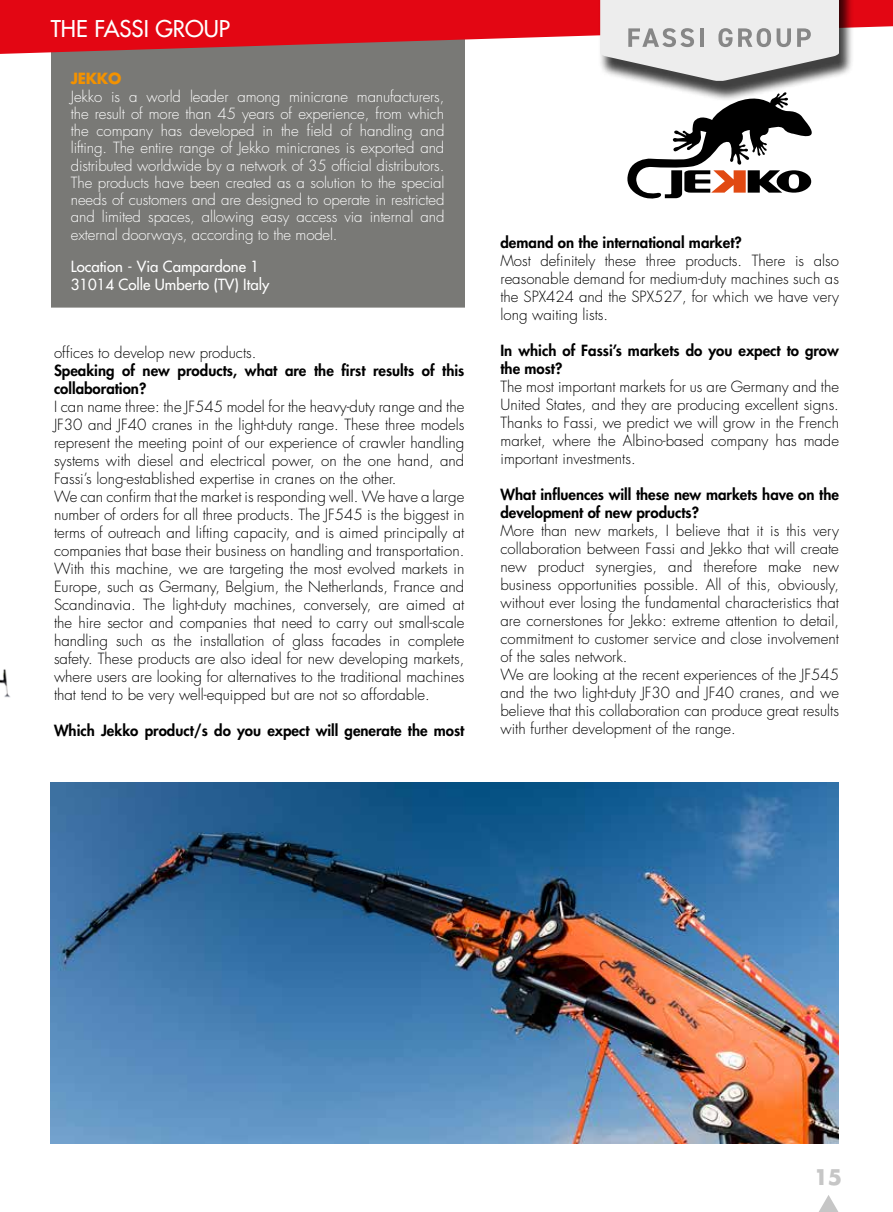
<style>
.page{position:relative;width:893px;height:1212px;background:#fff}
.page>*{position:absolute;margin:0;border:0;box-sizing:border-box;transform-origin:0 0}
.t1{font:500 22.5px "Futura Std";color:#fff}
.t2{font:700 21px "Futura Std";color:#c6c6c6}
.t3{font:300 15px/18px "Futura Std";color:#000}
.t4{font:300 15px/17.4px "Futura Std";letter-spacing:-.01em;color:#fff;text-align:justify}
.t5{font:800 15px/18px "Futura Std";color:#000}
.t6{font:500 15px/18px "Futura Std";color:#fff}
.t7{font:700 15px "Futura Std";letter-spacing:-.02em;color:#f39200}
</style>
<div class="page">
<img style="left:0;top:669px;width:10px;height:29px">
<div style="left:51px;top:0;width:413px;height:308px;background:#797976"></div>
<svg style="left:819px;top:1195px;width:19px;height:17px"></svg>
<svg style="left:0;top:0;width:893px;height:54px;fill:#e30613"></svg>
<div style="left:599px;top:0;width:255px;height:102px;background:#000;opacity:.75"></div>
<svg style="left:626px;top:89px;width:198px;height:110px"></svg>
<img style="left:51px;top:782px;width:788px;height:362px">
<svg style="left:600px;top:0;width:239px;height:81px;background:#d3d3d3"></svg>
<h1 class="t1" style="left:51px;top:14px;width:181px">THE FASSI GROUP</h1>
<p class="t7" style="left:71px;top:69px;width:52px">JEKKO</p>
<p class="t4" style="left:71px;top:88px;width:375px">Jekko is a world leader among minicrane manufacturers, the result of more than 45 years of experience, from which the company has developed in the field of handling and lifting. The entire range of Jekko minicranes is exported and distributed worldwide by a network of 35 official distributors.<br>The products have been created as a solution to the special needs of customers and are designed to operate in restricted and limited spaces, allowing easy access via internal and external doorways, according to the model.</p>
<p class="t6" style="left:71px;top:257px;width:200px">Location - Via Campardone 1<br>31014 Colle Umberto (TV) Italy</p>
<p class="t3" style="left:54px;top:344px;width:204px">offices to develop new products.</p>
<p class="t5" style="left:54px;top:362px;width:412px">Speaking of new products, what are the first results of this collaboration?</p>
<p class="t3" style="left:54px;top:398px;width:412px">I can name three: the JF545 model for the heavy-duty range and the JF30 and JF40 cranes in the light-duty range. These three models represent the meeting point of our experience of crawler handling systems with diesel and electrical power, on the one hand, and Fassi’s long-established expertise in cranes on the other.<br>We can confirm that the market is responding well. We have a large number of orders for all three products. The JF545 is the biggest in terms of outreach and lifting capacity, and is aimed principally at companies that base their business on handling and transportation.<br>With this machine, we are targeting the most evolved markets in Europe, such as Germany, Belgium, the Netherlands, France and Scandinavia. The light-duty machines, conversely, are aimed at the hire sector and companies that need to carry out small-scale handling such as the installation of glass facades in complete safety. These products are also ideal for new developing markets, where users are looking for alternatives to the traditional machines that tend to be very well-equipped but are not so affordable.</p>
<p class="t5" style="left:54px;top:722px;width:412px">Which Jekko product/s do you expect will generate the most</p>
<p class="t5" style="left:500px;top:233px;width:243px">demand on the international market?</p>
<p class="t3" style="left:500px;top:252px;width:340px;text-align:justify">Most definitely these three products. There is also reasonable demand for medium-duty machines such as the SPX424 and the SPX527, for which we have very long waiting lists.</p>
<p class="t5" style="left:500px;top:341px;width:340px">In which of Fassi’s markets do you expect to grow the most?</p>
<p class="t3" style="left:500px;top:378px;width:340px;text-align:justify">The most important markets for us are Germany and the United States, and they are producing excellent signs.<br>Thanks to Fassi, we predict we will grow in the French market, where the Albino-based company has made important investments.</p>
<p class="t5" style="left:500px;top:485px;width:340px">What influences will these new markets have on the development of new products?</p>
<p class="t3" style="left:500px;top:522px;width:340px">More than new markets, I believe that it is this very collaboration between Fassi and Jekko that will create new product synergies, and therefore make new business opportunities possible. All of this, obviously, without ever losing the fundamental characteristics that are cornerstones for Jekko: extreme attention to detail, commitment to customer service and close involvement of the sales network.<br>We are looking at the recent experiences of the JF545 and the two light-duty JF30 and JF40 cranes, and we believe that this collaboration can produce great results with further development of the range.</p>
<h2 class="t2" style="left:814px;top:1163px;width:30px">15</h2>
</div>
